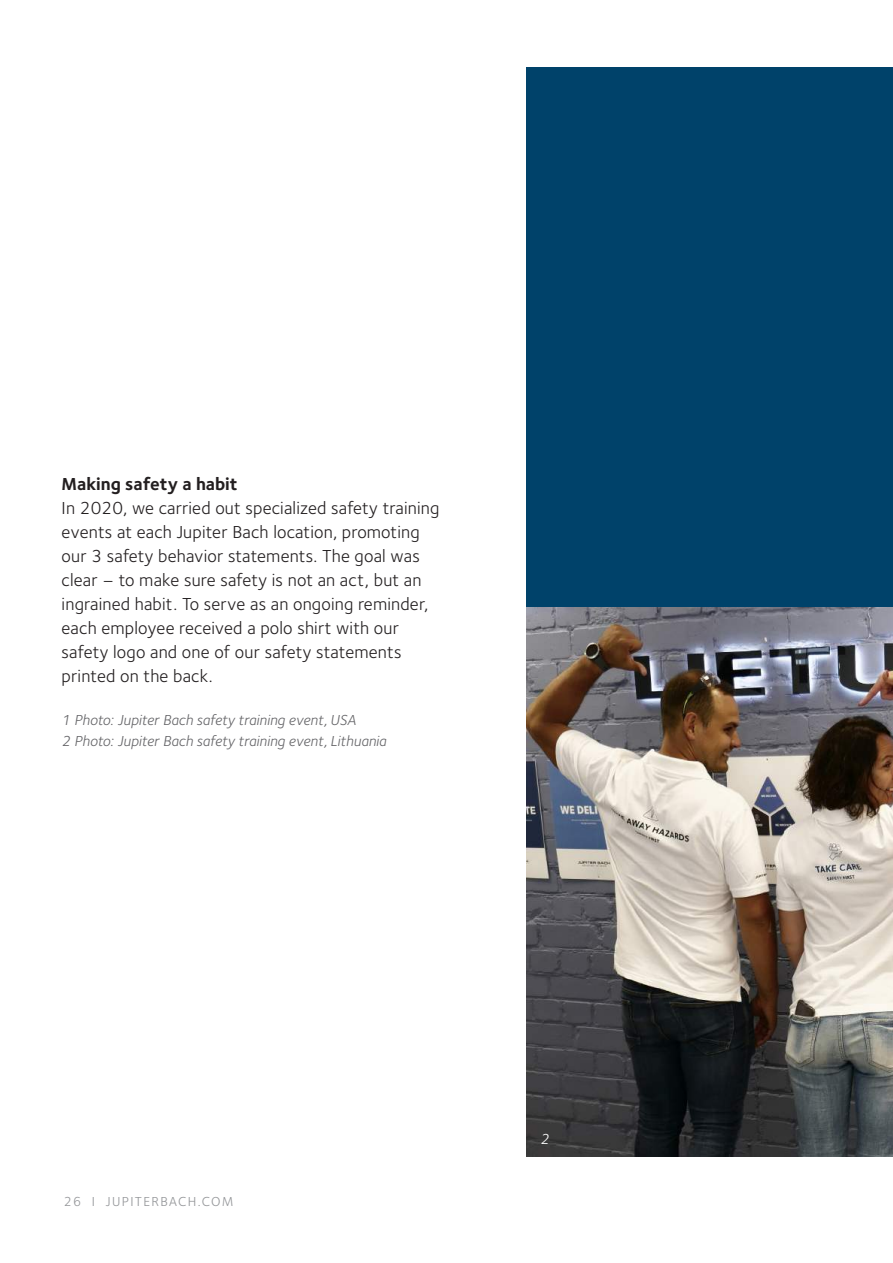
<style>
.page{position:relative;width:893px;height:1263px;background:#fff}
.page>*{position:absolute;margin:0;border:0;box-sizing:border-box;transform-origin:0 0}
.t1{font:18px/24px "Foundry Sterling";letter-spacing:.01em;color:#231f20}
.t2{font:700 18px "Foundry Sterling";color:#231f20}
.t3{font:italic 15px/21px "Foundry Sterling";color:#636366}
.t4{font:italic 15px "Foundry Sterling";color:#fff}
.t5{font:13.5px "Foundry Sterling";letter-spacing:.1em;color:#939598}
</style>
<div class="page">
<div style="left:526px;top:68px;width:367px;height:540px;background:#00426a"></div>
<img style="left:526px;top:608px;width:367px;height:549px">
<p class="t2" style="left:62px;top:471px;width:178px">Making safety a habit</p>
<p class="t1" style="left:62px;top:496px;width:379px">In 2020, we carried out specialized safety training events at each Jupiter Bach location, promoting our 3 safety behavior statements. The goal was clear – to make sure safety is not an act, but an ingrained habit. To serve as an ongoing reminder, each employee received a polo shirt with our safety logo and one of our safety statements printed on the back.</p>
<p class="t3" style="left:62px;top:709px;width:326px">1 Photo: Jupiter Bach safety training event, USA<br>2 Photo: Jupiter Bach safety training event, Lithuania</p>
<p class="t5" style="left:64px;top:1191px;width:171px">26 I JUPITERBACH.COM</p>
<p class="t4" style="left:540px;top:1128px;width:10px">2</p>
</div>
